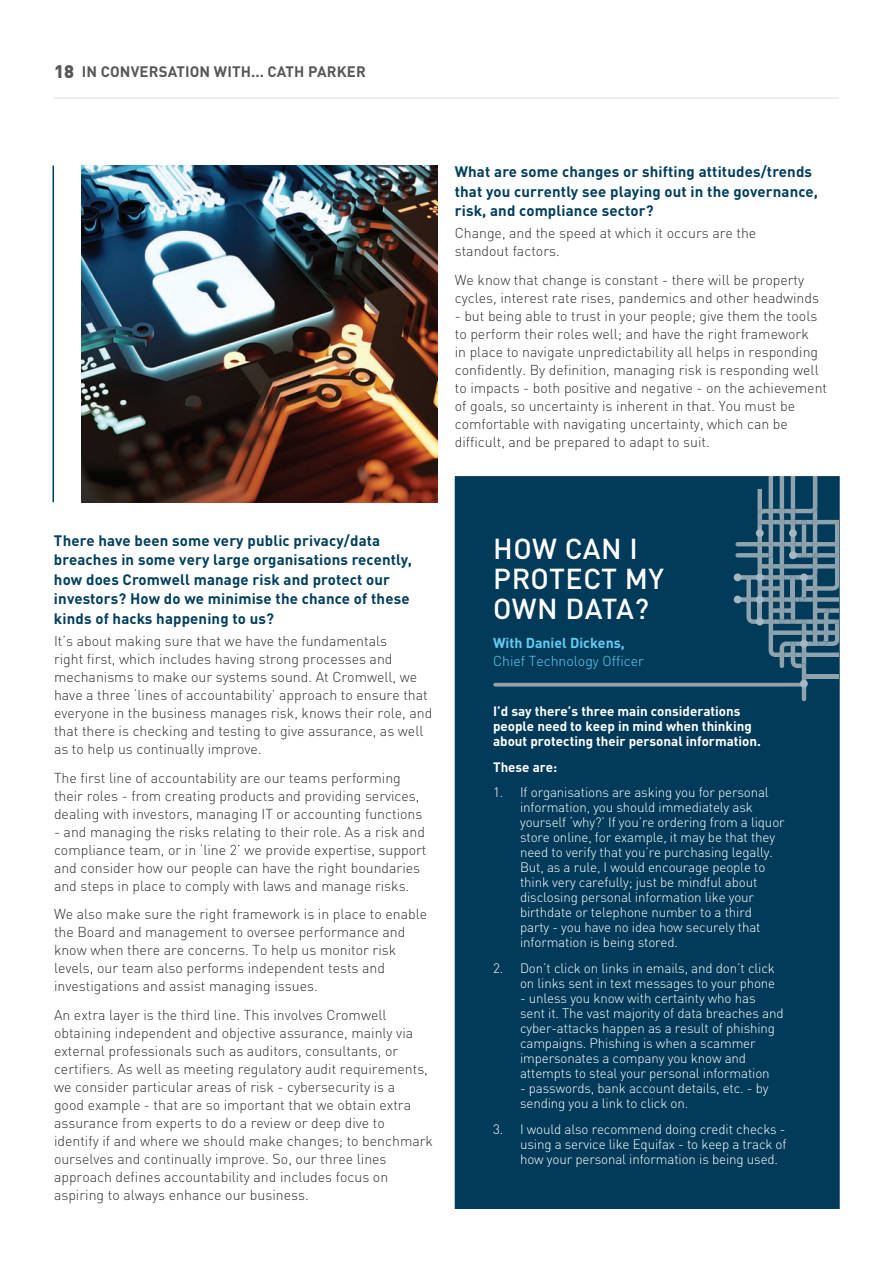
<style>
.page{position:relative;width:893px;height:1263px;background:#fff}
.page>*{position:absolute;margin:0;border:0;box-sizing:border-box;transform-origin:0 0}
.Paragraph_Heading_2{font:500 28.5px/30px "DINOT";letter-spacing:.01em;color:#fff}
.Paragraph_Heading_2-2{font:700 15px/19.5px "DINOT";letter-spacing:.01em;color:#003e5e}
.t1{font:700 15px "DINOT";letter-spacing:.01em;color:#57585a}
.Body_9_5pt{font:300 14.25px/18px "DIN";color:#312f30}
.Body_9_5pt-2{font:300 14.25px/18px "DIN";color:#63cdf3}
.t2{font:300 13.5px/15px "DIN";letter-spacing:-.01em;color:#fff}
.Body_9_5pt-3{font:700 13.5px/15px "DIN";color:#fff}
.s1{font-family:"DIN";font-weight:900;font-size:18px}
.s2{font-weight:700}
</style>
<div class="page">
<hr style="left:54px;top:98px;width:785px;height:1px;background:#dbdee4">
<div style="left:455px;top:476px;width:385px;height:733px;background:#023b5a;border:2px solid #023b5a"></div>
<img style="left:82px;top:166px;width:355px;height:336px">
<hr style="left:52px;top:166px;width:2px;height:336px;background:#003e5e">
<div style="left:734px;top:596px;width:8px;height:7px;background:#a1b6c2;border-radius:50%"></div>
<svg style="left:735px;top:476px;width:105px;height:225px"></svg>
<svg style="left:789px;top:529px;width:8px;height:8px"></svg>
<div style="left:789px;top:551px;width:8px;height:8px;background:#a3b8c3;border-radius:50%"></div>
<div style="left:492px;top:681px;width:313px;height:6px;background:#231f20;opacity:.29"></div>
<div style="left:800px;top:680px;width:8px;height:8px;background:#a3b9c4;border-radius:50%"></div>
<p class="t1" style="left:54px;top:62px;width:313px"><span class="s1">18</span> IN CONVERSATION WITH... CATH PARKER</p>
<p class="Paragraph_Heading_2-2" style="left:455px;top:161px;width:365px">What are some changes or shifting attitudes/trends that you currently see playing out in the governance, risk, and compliance sector?</p>
<p class="Body_9_5pt" style="left:455px;top:224px;width:303px">Change, and the speed at which it occurs are the standout factors.</p>
<p class="Body_9_5pt" style="left:455px;top:271px;width:366px">We know that change is constant - there will be property cycles, interest rate rises, pandemics and other headwinds</p>
<p class="Body_9_5pt" style="left:455px;top:307px;width:374px">- but being able to trust in your people; give them the tools to perform their roles well; and have the right framework<br>in place to navigate unpredictability all helps in responding confidently. By definition, managing risk is responding well to impacts - both positive and negative - on the achievement of goals, so uncertainty is inherent in that. You must be comfortable with navigating uncertainty, which can be difficult, and be prepared to adapt to suit.</p>
<p class="Paragraph_Heading_2-2" style="left:54px;top:530px;width:359px">There have been some very public privacy/data breaches in some very large organisations recently, how does Cromwell manage risk and protect our investors? How do we minimise the chance of these kinds of hacks happening to us?</p>
<p class="Body_9_5pt" style="left:54px;top:632px;width:380px">It’s about making sure that we have the fundamentals<br>right first, which includes having strong processes and mechanisms to make our systems sound. At Cromwell, we have a three ‘lines of accountability’ approach to ensure that everyone in the business manages risk, knows their role, and that there is checking and testing to give assurance, as well as to help us continually improve.</p>
<p class="Body_9_5pt" style="left:54px;top:768px;width:370px">The first line of accountability are our teams performing their roles - from creating products and providing services, dealing with investors, managing IT or accounting functions</p>
<p class="Body_9_5pt" style="left:54px;top:822px;width:374px">- and managing the risks relating to their role. As a risk and compliance team, or in ‘line 2’ we provide expertise, support and consider how our people can have the right boundaries and steps in place to comply with laws and manage risks.</p>
<p class="Body_9_5pt" style="left:54px;top:905px;width:375px">We also make sure the right framework is in place to enable the Board and management to oversee performance and know when there are concerns. To help us monitor risk levels, our team also performs independent tests and investigations and assist managing issues.</p>
<p class="Body_9_5pt" style="left:54px;top:1006px;width:380px">An extra layer is the third line. This involves Cromwell obtaining independent and objective assurance, mainly via external professionals such as auditors, consultants, or certifiers. As well as meeting regulatory audit requirements, we consider particular areas of risk - cybersecurity is a<br>good example - that are so important that we obtain extra assurance from experts to do a review or deep dive to identify if and where we should make changes; to benchmark ourselves and continually improve. So, our three lines approach defines accountability and includes focus on aspiring to always enhance our business.</p>
<p class="Paragraph_Heading_2" style="left:493px;top:533px;width:172px">HOW CAN I<br>PROTECT MY<br>OWN DATA?</p>
<p class="Body_9_5pt-2" style="left:493px;top:633px;width:152px"><span class="s2">With Daniel Dickens,<br></span>Chief Technology Officer</p>
<p class="Body_9_5pt-3" style="left:493px;top:703px;width:269px">I’d say there’s three main considerations people need to keep in mind when thinking about protecting their personal information.</p>
<p class="Body_9_5pt-3" style="left:493px;top:759px;width:66px">These are:</p>
<p class="t2" style="left:520px;top:785px;width:266px;text-indent:-27px">1. If organisations are asking you for personal information, you should immediately ask yourself ‘why?’ If you’re ordering from a liquor store online, for example, it may be that they need to verify that you’re purchasing legally.<br>But, as a rule, I would encourage people to think very carefully; just be mindful about disclosing personal information like your birthdate or telephone number to a third<br>party - you have no idea how securely that information is being stored.</p>
<p class="t2" style="left:493px;top:960px;width:284px;text-align:right">2. Don’t click on links in emails, and don’t click on links sent in text messages to your phone</p>
<p class="t2" style="left:520px;top:990px;width:265px">- unless you know with certainty who has sent it. The vast majority of data breaches and cyber-attacks happen as a result of phishing campaigns. Phishing is when a scammer impersonates a company you know and attempts to steal your personal information</p>
<p class="t2" style="left:520px;top:1080px;width:250px">- passwords, bank account details, etc. - by sending you a link to click on.</p>
<p class="t2" style="left:520px;top:1121px;width:268px;text-align:justify;text-indent:-27px">3. I would also recommend doing credit checks - using a service like Equifax - to keep a track of how your personal information is being used.</p>
</div>
